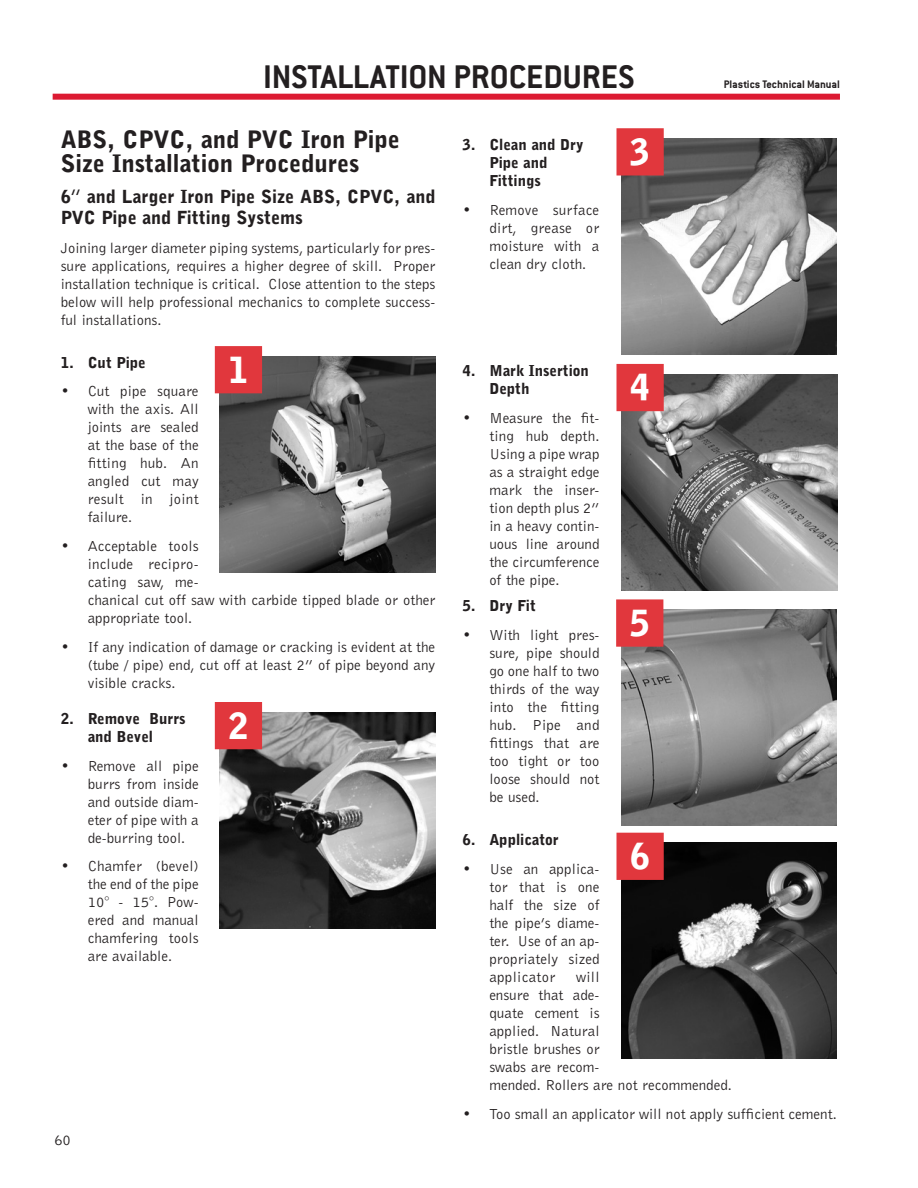
<style>
.page{position:relative;width:918px;height:1188px;background:#fff}
.page>*{position:absolute;margin:0;border:0;box-sizing:border-box;transform-origin:0 0}
.t1{font:700 36px "Conduit ITC";color:#231f20}
.t2{font:900 36px "Bell Gothic BT";color:#fff}
.t3{font:900 24px/24px "Bell Gothic BT";color:#231f20}
.t4{font:900 18px/21px "Bell Gothic BT";color:#231f20}
.t5{font:15px/18px "Bell Gothic BT";color:#231f20;text-align:justify}
.t6{font:900 15px/18px "Bell Gothic BT";color:#231f20}
.t7{font:700 12px "Conduit ITC";color:#231f20}
.s1{font-weight:700}
</style>
<div class="page">
<div style="left:53px;top:94px;width:787px;height:6px;background:#dc1a32"></div>
<img style="left:219px;top:356px;width:216px;height:216px">
<div style="left:216px;top:347px;width:45px;height:46px;background:#e1373d"></div>
<div style="left:215px;top:346px;width:47px;height:47px;border:2px solid #e1373d"></div>
<img style="left:621px;top:842px;width:216px;height:216px">
<img style="left:621px;top:609px;width:216px;height:216px">
<img style="left:621px;top:374px;width:216px;height:216px">
<div style="left:617px;top:365px;width:46px;height:45px;background:#e1373d"></div>
<div style="left:616px;top:364px;width:48px;height:47px;border:2px solid #e1373d"></div>
<div style="left:617px;top:833px;width:46px;height:46px;background:#e1373d"></div>
<div style="left:616px;top:833px;width:48px;height:47px;border:2px solid #e1373d"></div>
<div style="left:617px;top:600px;width:46px;height:46px;background:#e1373d"></div>
<div style="left:616px;top:599px;width:47px;height:48px;border:2px solid #e1373d"></div>
<img style="left:621px;top:138px;width:216px;height:216px">
<img style="left:219px;top:712px;width:216px;height:216px">
<div style="left:216px;top:703px;width:45px;height:45px;background:#e1373d"></div>
<div style="left:215px;top:702px;width:47px;height:47px;border:2px solid #e1373d"></div>
<div style="left:617px;top:129px;width:46px;height:46px;background:#e1373d"></div>
<div style="left:616px;top:128px;width:48px;height:48px;border:2px solid #e1373d"></div>
<p class="t1" style="left:263px;top:56px;width:373px">INSTALLATION PROCEDURES</p>
<p class="t3" style="left:61px;top:127px;width:341px">ABS, CPVC, and PVC Iron Pipe<br>Size Installation Procedures</p>
<p class="t4" style="left:61px;top:186px;width:376px">6<span class="s1">”</span> and Larger Iron Pipe Size ABS, CPVC, and<br>PVC Pipe and Fitting Systems</p>
<p class="t5" style="left:61px;top:239px;width:376px">Joining larger diameter piping systems, particularly for pres&shy;sure applications, requires a higher degree of skill. Proper installation technique is critical. Close attention to the steps below will help professional mechanics to complete success&shy;ful installations.</p>
<p class="t2" style="left:228px;top:347px;width:22px">1</p>
<p class="t6" style="left:61px;top:353px;width:87px">1. Cut Pipe</p>
<p class="t5" style="left:88px;top:382px;width:113px;text-indent:-27px">• Cut pipe square with the axis. All joints are sealed at the base of the fitting hub. An angled cut may result in joint failure.</p>
<p class="t5" style="left:88px;top:537px;width:349px;text-align:left;text-indent:-27px">• Acceptable tools<br>include recipro-<br>cating saw, me-<br>chanical cut off saw with carbide tipped blade or other appropriate tool.</p>
<p class="t5" style="left:88px;top:637px;width:349px;text-indent:-27px">• If any indication of damage or cracking is evident at the (tube / pipe) end, cut off at least 2” of pipe beyond any visible cracks.</p>
<p class="t6" style="left:61px;top:709px;width:126px;text-align:center">2. Remove Burrs and Bevel</p>
<p class="t5" style="left:88px;top:756px;width:113px;text-indent:-27px">• Remove all pipe burrs from inside and outside diam&shy;eter of pipe with a de-burring tool.</p>
<p class="t5" style="left:88px;top:857px;width:113px;text-indent:-27px">• Chamfer (bevel) the end of the pipe 10° - 15°. Pow&shy;ered and manual chamfering tools are available.</p>
<p class="t2" style="left:228px;top:703px;width:22px">2</p>
<p class="t6" style="left:489px;top:136px;width:96px;text-indent:-27px">3. Clean and Dry<br>Pipe and<br>Fittings</p>
<p class="t5" style="left:489px;top:201px;width:112px;text-indent:-27px">• Remove surface dirt, grease or moisture with a clean dry cloth.</p>
<p class="t6" style="left:489px;top:361px;width:101px;text-indent:-27px">4. Mark Insertion<br>Depth</p>
<p class="t5" style="left:489px;top:408px;width:112px;text-indent:-27px">• Measure the fit&shy;ting hub depth.<br>Using a pipe wrap as a straight edge mark the inser&shy;tion depth plus 2” in a heavy contin&shy;uous line around the circumference of the pipe.</p>
<p class="t6" style="left:462px;top:597px;width:75px">5. Dry Fit</p>
<p class="t5" style="left:489px;top:626px;width:112px;text-indent:-27px">• With light pres&shy;sure, pipe should go one half to two thirds of the way into the fitting hub. Pipe and fittings that are too tight or too loose should not be used.</p>
<p class="t6" style="left:462px;top:830px;width:98px">6. Applicator</p>
<p class="t5" style="left:489px;top:859px;width:112px;text-indent:-27px">• Use an applica&shy;tor that is one half the size of the pipe’s diame&shy;ter. Use of an ap&shy;propriately sized applicator</p>
<p class="t5" style="left:489px;top:967px;width:112px;text-indent:87px">will ensure that ade&shy;quate cement is applied. Natural bristle brushes or swabs are recom-</p>
<p class="t2" style="left:630px;top:129px;width:22px">3</p>
<p class="t2" style="left:630px;top:365px;width:22px">4</p>
<p class="t2" style="left:630px;top:600px;width:22px">5</p>
<p class="t2" style="left:630px;top:834px;width:22px">6</p>
<p class="t7" style="left:724px;top:78px;width:118px">Plastics Technical Manual</p>
<p class="t5" style="left:489px;top:1075px;width:244px">mended. Rollers are not recommended.</p>
<p class="t5" style="left:54px;top:1131px;width:18px">60</p>
<p class="t5" style="left:462px;top:1105px;width:376px">• Too small an applicator will not apply sufficient cement.</p>
</div>
